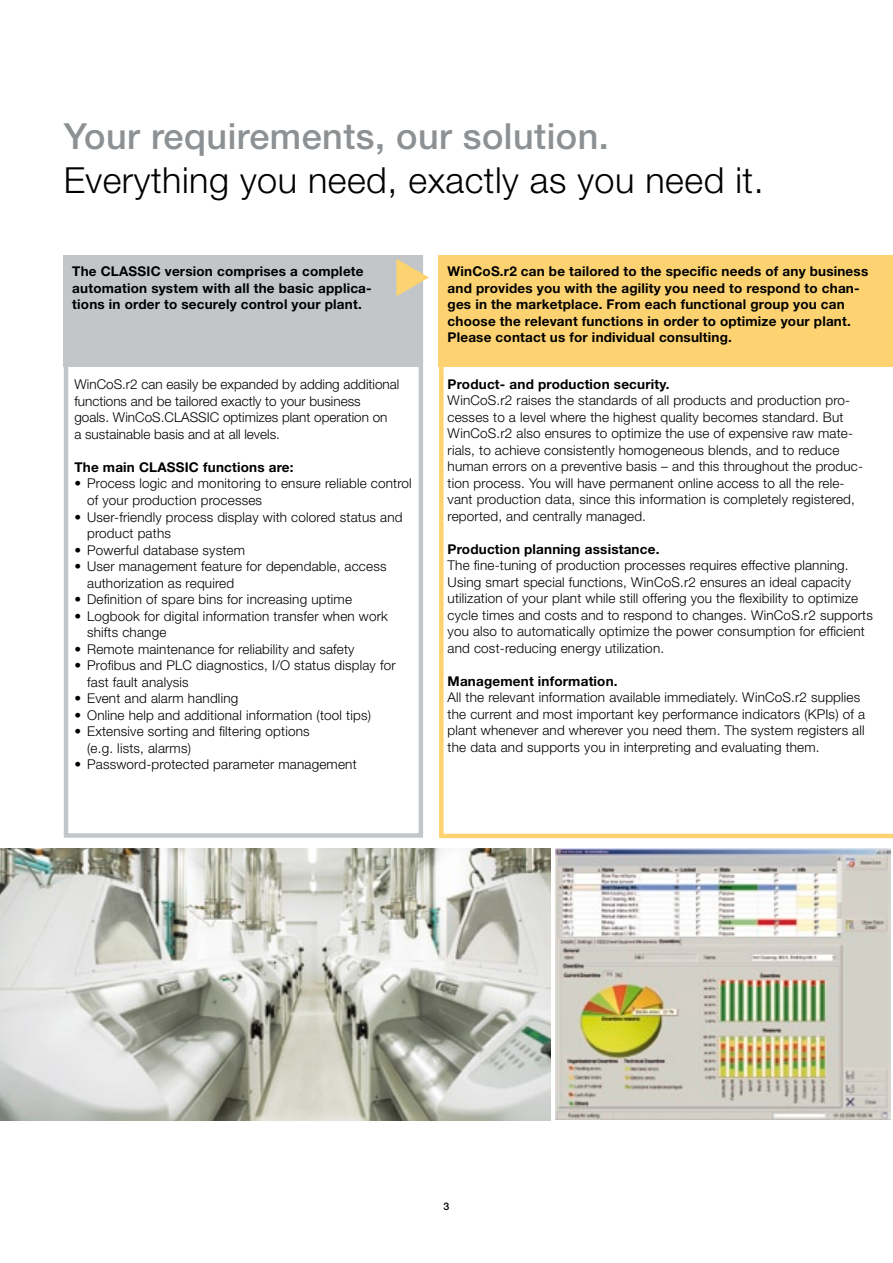
<style>
.page{position:relative;width:893px;height:1263px;background:#fff}
.page>*{position:absolute;margin:0;border:0;box-sizing:border-box;transform-origin:0 0}
.t1{font:300 36px "Helvetica Neue LT";letter-spacing:.015em;color:#000}
.t2{font:500 36px "Helvetica Neue LT";letter-spacing:.015em;color:#8d9193}
.t3{font:300 13.5px/16.5px "Helvetica Neue LT";letter-spacing:.015em;color:#000}
.t4{font:700 13.5px/16.5px "Helvetica Neue LT";letter-spacing:.015em;color:#000}
.t5{font:500 10.5px "Helvetica Neue LT";color:#000}
</style>
<div class="page">
<div style="left:64px;top:255px;width:359px;height:583px;border:4px solid #c3c6c8"></div>
<svg style="left:439px;top:255px;width:454px;height:583px"></svg>
<img style="left:555px;top:848px;width:336px;height:271px">
<img style="left:0;top:848px;width:551px;height:272px">
<div style="left:64px;top:255px;width:359px;height:112px;background:#c3c6c8"></div>
<svg style="left:396px;top:259px;width:33px;height:37px"></svg>
<h1 class="t2" style="left:64px;top:115px;width:547px">Your requirements, our solution.</h1>
<h1 class="t1" style="left:64px;top:158px;width:701px">Everything you need, exactly as you need it.</h1>
<p class="t4" style="left:72px;top:263px;width:301px">The CLASSIC version comprises a complete automation system with all the basic applica&shy;tions in order to securely control your plant.</p>
<p class="t3" style="left:74px;top:376px;width:326px">WinCoS.r2 can easily be expanded by adding additional functions and be tailored exactly to your business<br>goals. WinCoS.CLASSIC optimizes plant operation on<br>a sustainable basis and at all levels.</p>
<p class="t4" style="left:74px;top:458px;width:221px">The main CLASSIC functions are:</p>
<p class="t3" style="left:87px;top:475px;width:326px;text-indent:-13px">• Process logic and monitoring to ensure reliable control of your production processes</p>
<p class="t3" style="left:87px;top:508px;width:317px;text-indent:-13px">• User-friendly process display with colored status and product paths</p>
<p class="t3" style="left:74px;top:541px;width:172px">• Powerful database system</p>
<p class="t3" style="left:87px;top:558px;width:301px;text-indent:-13px">• User management feature for dependable, access authorization as required</p>
<p class="t3" style="left:74px;top:591px;width:279px">• Definition of spare bins for increasing uptime</p>
<p class="t3" style="left:87px;top:607px;width:302px;text-indent:-13px">• Logbook for digital information transfer when work shifts change</p>
<p class="t3" style="left:74px;top:640px;width:282px">• Remote maintenance for reliability and safety</p>
<p class="t3" style="left:87px;top:657px;width:310px;text-indent:-13px">• Profibus and PLC diagnostics, I/O status display for fast fault analysis</p>
<p class="t3" style="left:74px;top:690px;width:165px">• Event and alarm handling</p>
<p class="t3" style="left:74px;top:706px;width:298px">• Online help and additional information (tool tips)</p>
<p class="t3" style="left:87px;top:723px;width:224px;text-indent:-13px">• Extensive sorting and filtering options (e.g. lists, alarms)</p>
<p class="t3" style="left:74px;top:756px;width:284px">• Password-protected parameter management</p>
<p class="t4" style="left:448px;top:263px;width:422px">WinCoS.r2 can be tailored to the specific needs of any business and provides you with the agility you need to respond to chan&shy;ges in the marketplace. From each functional group you can choose the relevant functions in order to optimize your plant.<br>Please contact us for individual consulting.</p>
<p class="t4" style="left:448px;top:376px;width:224px">Product- and production security.</p>
<p class="t3" style="left:448px;top:392px;width:417px">WinCoS.r2 raises the standards of all products and production pro&shy;cesses to a level where the highest quality becomes standard. But WinCoS.r2 also ensures to optimize the use of expensive raw mate&shy;rials, to achieve consistently homogeneous blends, and to reduce human errors on a preventive basis – and this throughout the produc&shy;tion process. You will have permanent online access to all the rele&shy;vant production data, since this information is completely registered, reported, and centrally managed.</p>
<p class="t4" style="left:448px;top:541px;width:213px">Production planning assistance.</p>
<p class="t3" style="left:448px;top:557px;width:427px">The fine-tuning of production processes requires effective planning.<br>Using smart special functions, WinCoS.r2 ensures an ideal capacity utilization of your plant while still offering you the flexibility to optimize cycle times and costs and to respond to changes. WinCoS.r2 supports you also to automatically optimize the power consumption for efficient and cost-reducing energy utilization.</p>
<p class="t4" style="left:448px;top:673px;width:172px">Management information.</p>
<p class="t3" style="left:448px;top:689px;width:419px">All the relevant information available immediately. WinCoS.r2 supplies the current and most important key performance indicators (KPIs) of a plant whenever and wherever you need them. The system registers all the data and supports you in interpreting and evaluating them.</p>
<p class="t5" style="left:444px;top:1199px;width:7px">3</p>
</div>
